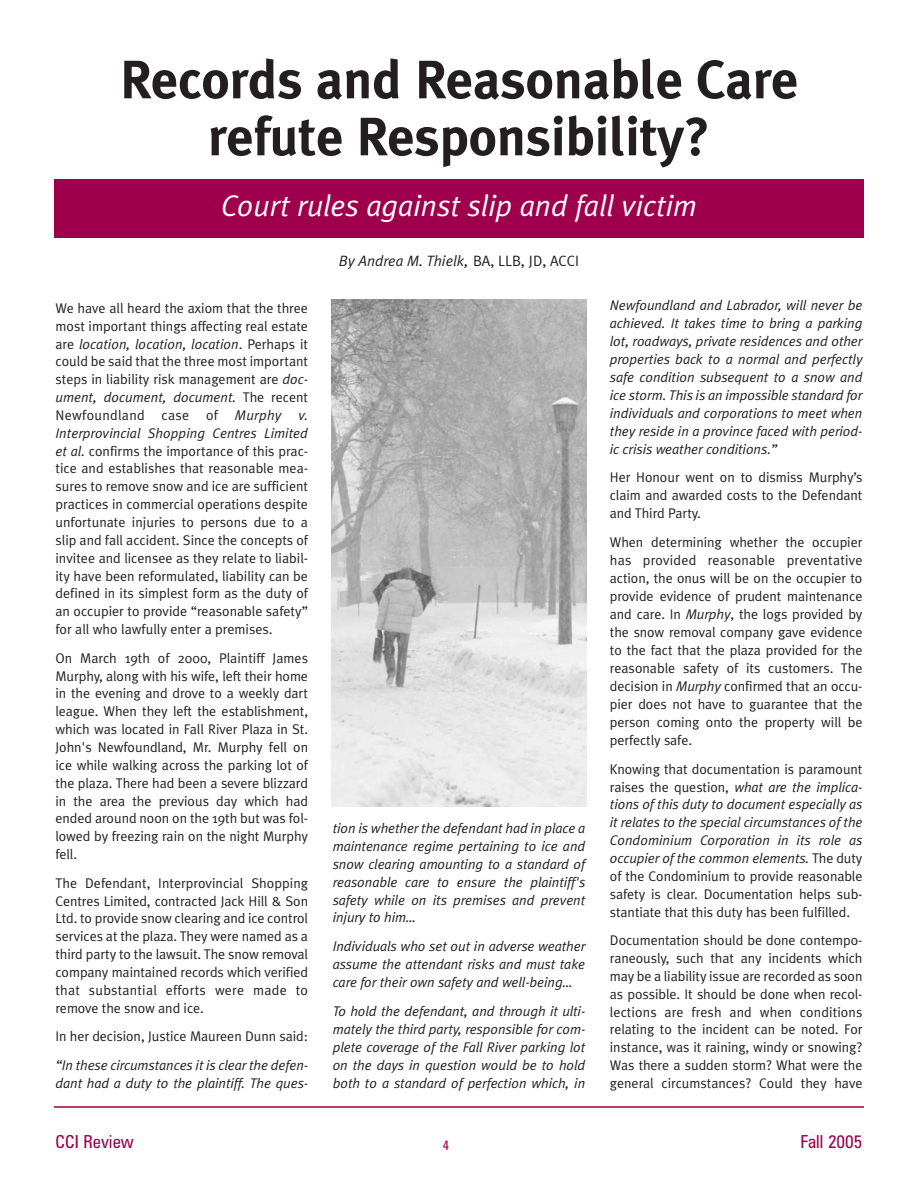
<style>
.page{position:relative;width:918px;height:1188px;background:#fff}
.page>*{position:absolute;margin:0;border:0;box-sizing:border-box;transform-origin:0 0}
.t1{font:700 54px/57px "Meta Plus";letter-spacing:-.005em;color:#231f20;text-align:center}
.t2{font:italic 30px "Meta Plus Normal";color:#fff}
.t3{font:condensed 18px "Zurich BT";color:#9e004e}
.t4{font:italic 15px "Meta Plus Normal";color:#231f20}
.t5{font:14.1px/17.9px "Meta Plus Normal";letter-spacing:-.005em;color:#231f20;text-align:justify}
.t6{font:italic 14.1px/18px "Meta Plus Normal";letter-spacing:-.005em;color:#231f20;text-align:justify}
.t7{font:condensed 13.5px "Zurich BT";color:#9e004e}
.s1{font-style:normal}
.s2{font-style:italic}
</style>
<div class="page">
<div style="left:54px;top:179px;width:810px;height:59px;background:#9e004e"></div>
<hr style="left:54px;top:1106px;width:810px;height:2px;background:#9e004e">
<img style="left:331px;top:300px;width:256px;height:507px">
<h1 class="t1" style="left:120px;top:57px;width:680px">Records and Reasonable Care refute Responsibility?</h1>
<h2 class="t2" style="left:221px;top:196px;width:477px">Court rules against slip and fall victim</h2>
<p class="t4" style="left:339px;top:256px;width:242px">By Andrea M. Thielk, <span class="s1">BA, LLB, JD, ACCI</span></p>
<p class="t5" style="left:56px;top:301px;width:254px">We have all heard the axiom that the three most important things affecting real estate are <span class="s2">location, location, location</span>. Perhaps it could be said that the three most important steps in liability risk management are <span class="s2">doc&shy;ument, document, document.</span> The recent Newfoundland case of <span class="s2">Murphy v.<br>Interprovincial Shopping Centres Limited et al.</span> confirms the importance of this prac&shy;tice and establishes that reasonable mea&shy;sures to remove snow and ice are sufficient practices in commercial operations despite unfortunate injuries to persons due to a slip and fall accident. Since the concepts of invitee and licensee as they relate to liabil&shy;ity have been reformulated, liability can be defined in its simplest form as the duty of an occupier to provide “reasonable safety” for all who lawfully enter a premises.</p>
<p class="t5" style="left:56px;top:650px;width:254px">On March 19th of 2000, Plaintiff James Murphy, along with his wife, left their home in the evening and drove to a weekly dart league. When they left the establishment, which was located in Fall River Plaza in St.<br>John's Newfoundland, Mr. Murphy fell on ice while walking across the parking lot of the plaza. There had been a severe blizzard in the area the previous day which had ended around noon on the 19th but was fol&shy;lowed by freezing rain on the night Murphy fell.</p>
<p class="t5" style="left:56px;top:875px;width:254px">The Defendant, Interprovincial Shopping Centres Limited, contracted Jack Hill &amp; Son Ltd. to provide snow clearing and ice control services at the plaza. They were named as a third party to the lawsuit. The snow removal company maintained records which verified that substantial efforts were made to remove the snow and ice.</p>
<p class="t5" style="left:56px;top:1029px;width:254px">In her decision, Justice Maureen Dunn said:</p>
<p class="t6" style="left:56px;top:1058px;width:254px">“In these circumstances it is clear the defen&shy;dant had a duty to the plaintiff. The ques-</p>
<p class="t6" style="left:333px;top:821px;width:254px">tion is whether the defendant had in place a maintenance regime pertaining to ice and snow clearing amounting to a standard of reasonable care to ensure the plaintiff's safety while on its premises and prevent injury to him…</p>
<p class="t6" style="left:333px;top:939px;width:254px">Individuals who set out in adverse weather assume the attendant risks and must take care for their own safety and well-being…</p>
<p class="t6" style="left:333px;top:1004px;width:254px">To hold the defendant, and through it ulti&shy;mately the third party, responsible for com&shy;plete coverage of the Fall River parking lot on the days in question would be to hold both to a standard of perfection which, in</p>
<p class="t6" style="left:610px;top:297px;width:254px">Newfoundland and Labrador, will never be achieved. It takes time to bring a parking lot, roadways, private residences and other properties back to a normal and perfectly safe condition subsequent to a snow and ice storm. This is an impossible standard for individuals and corporations to meet when they reside in a province faced with period&shy;ic crisis weather conditions.”</p>
<p class="t5" style="left:610px;top:470px;width:254px">Her Honour went on to dismiss Murphy’s claim and awarded costs to the Defendant and Third Party.</p>
<p class="t5" style="left:610px;top:535px;width:254px">When determining whether the occupier has provided reasonable preventative action, the onus will be on the occupier to provide evidence of prudent maintenance and care. In <span class="s2">Murphy</span>, the logs provided by the snow removal company gave evidence to the fact that the plaza provided for the reasonable safety of its customers. The decision in <span class="s2">Murphy</span> confirmed that an occu&shy;pier does not have to guarantee that the person coming onto the property will be perfectly safe.</p>
<p class="t5" style="left:610px;top:761px;width:254px">Knowing that documentation is paramount raises the question, <span class="s2">what are the implica&shy;tions of this duty to document especially as it relates to the special circumstances of the Condominium Corporation in its role as occupier of the common elements.</span> The duty of the Condominium to provide reasonable safety is clear. Documentation helps sub&shy;stantiate that this duty has been fulfilled.</p>
<p class="t5" style="left:610px;top:933px;width:254px">Documentation should be done contempo&shy;raneously, such that any incidents which may be a liability issue are recorded as soon as possible. It should be done when recol&shy;lections are fresh and when conditions relating to the incident can be noted. For instance, was it raining, windy or snowing?<br>Was there a sudden storm? What were the general circumstances? Could they have</p>
<p class="t3" style="left:56px;top:1136px;width:80px">CCI Review</p>
<p class="t7" style="left:443px;top:1140px;width:8px">4</p>
<p class="t3" style="left:801px;top:1136px;width:63px">Fall 2005</p>
</div>
